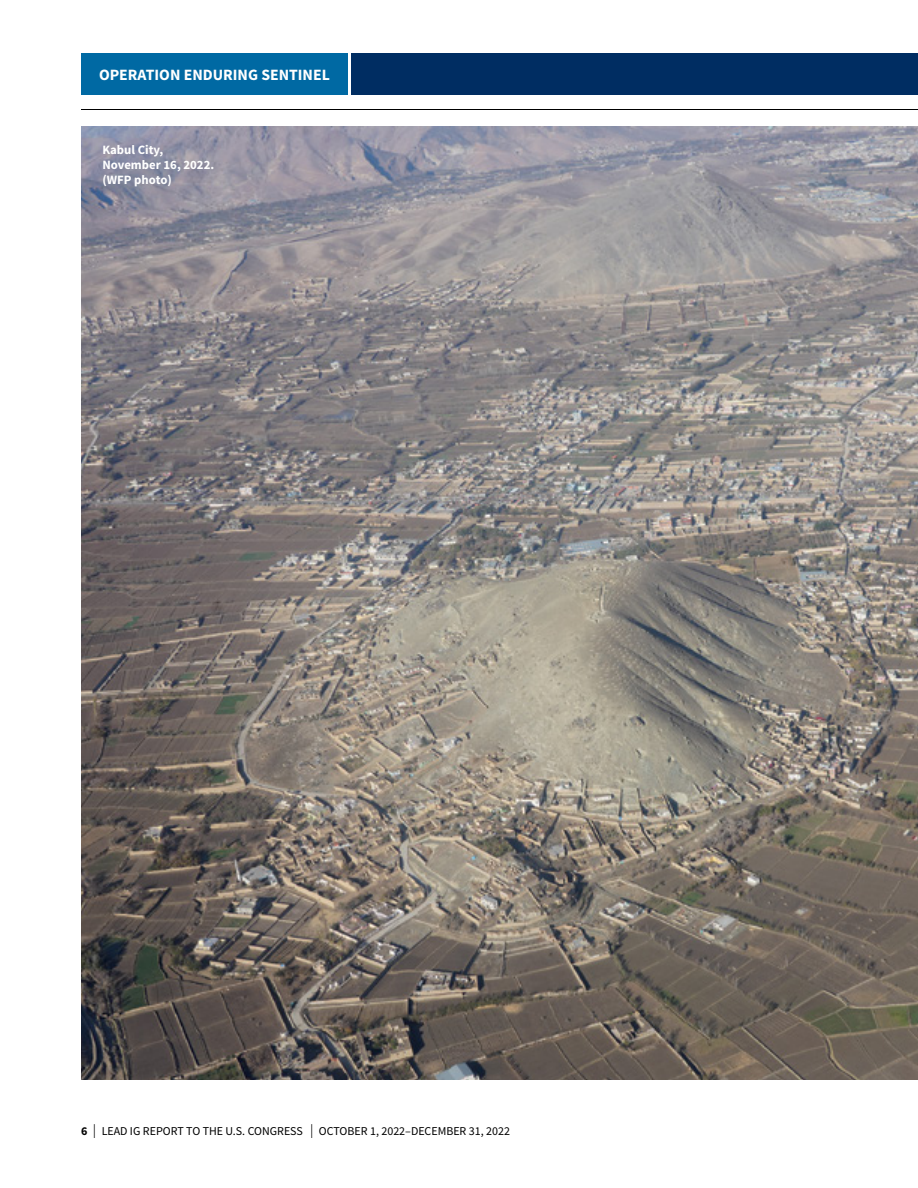
<style>
.page{position:relative;width:918px;height:1188px;background:#fff}
.page>*{position:absolute;margin:0;border:0;box-sizing:border-box;transform-origin:0 0}
.t1{font:700 15.75px "Source Sans Pro";color:#fff}
.t2{font:700 12.75px/15px "Source Sans Pro";color:#fff}
.t3{font:12px "Source Sans Pro";color:#000}
.s1{font-weight:700}
.s2{font-weight:200;font-size:21px}
</style>
<div class="page">
<div style="left:81px;top:53px;width:267px;height:42px;background:#0069a3"></div>
<div style="left:351px;top:53px;width:567px;height:42px;background:#002d62"></div>
<hr style="left:81px;top:109px;width:837px;height:1px;background:#000">
<img style="left:81px;top:126px;width:837px;height:954px">
<h1 class="t1" style="left:99px;top:64px;width:232px">OPERATION ENDURING SENTINEL</h1>
<p class="t2" style="left:102px;top:142px;width:113px">Kabul City,<br>November 16, 2022. (WFP photo)</p>
<p class="t3" style="left:81px;top:1123px;width:431px"><span class="s1">6</span> <span class="s2">I</span> LEAD IG REPORT TO THE U.S. CONGRESS <span class="s2">I</span> OCTOBER 1, 2022–DECEMBER 31, 2022</p>
</div>
